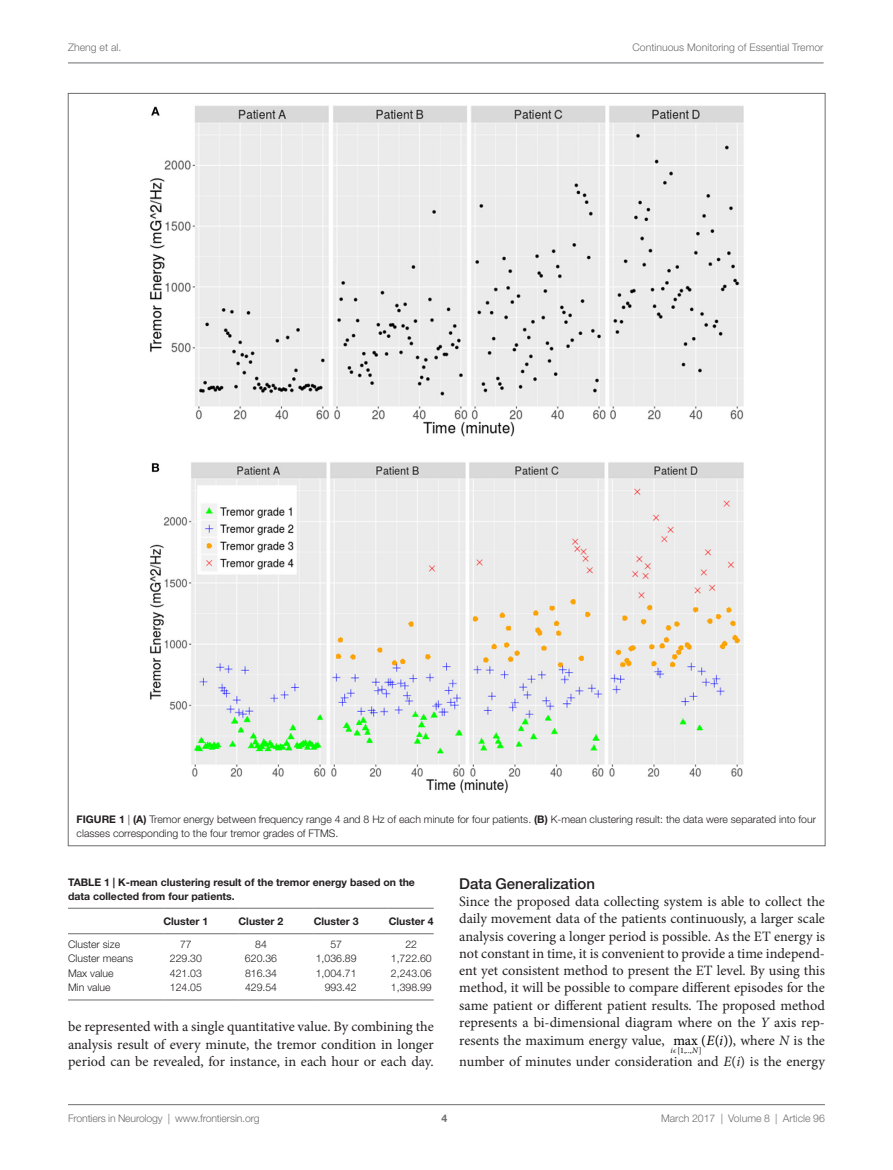
<style>
.page{position:relative;width:893px;height:1170px;background:#fff}
.page>*{position:absolute;margin:0;border:0;box-sizing:border-box;transform-origin:0 0}
.t1{font:500 15px "Helvetica Neue LT Std";color:#231f20}
.t2{font:14.25px/17.4px "Minion Pro";color:#231f20;text-align:justify}
.t3{font:italic 14.25px "Minion Pro";color:#000}
.t4{font:300 10.5px/14.2px "Helvetica Neue LT Std";color:#231f20}
.t5{font:700 10.5px/14.2px "Helvetica Neue LT Std";color:#231f20}
.t6{font:300 10.5px "Helvetica Neue LT Std";color:#6c6d70}
.t7{font:700 10.5px "Helvetica Neue LT Std";color:#6c6d70}
.t8{font:8.25px "Minion Pro";color:#000}
.t9{font:italic 8.25px "Minion Pro";color:#000}
.s1{font-weight:700}
.s2{font-style:italic}
.s3{color:#000}
.s4{font-style:normal}
</style>
<div class="page">
<hr style="left:68px;top:999px;width:95px;height:1px;background:#6c6d70">
<hr style="left:163px;top:999px;width:76px;height:1px;background:#6c6d70">
<hr style="left:239px;top:999px;width:75px;height:1px;background:#6c6d70">
<hr style="left:314px;top:999px;width:75px;height:1px;background:#6c6d70">
<hr style="left:389px;top:999px;width:45px;height:1px;background:#6c6d70">
<hr style="left:68px;top:907px;width:95px;height:1px;background:#6c6d70">
<hr style="left:163px;top:907px;width:76px;height:1px;background:#6c6d70">
<hr style="left:239px;top:907px;width:75px;height:1px;background:#6c6d70">
<hr style="left:314px;top:907px;width:75px;height:1px;background:#6c6d70">
<hr style="left:389px;top:907px;width:45px;height:1px;background:#6c6d70">
<hr style="left:68px;top:933px;width:95px;height:1px;background:#6c6d70">
<hr style="left:163px;top:933px;width:76px;height:1px;background:#6c6d70">
<hr style="left:239px;top:933px;width:75px;height:1px;background:#6c6d70">
<hr style="left:314px;top:933px;width:75px;height:1px;background:#6c6d70">
<hr style="left:389px;top:933px;width:45px;height:1px;background:#6c6d70">
<img style="left:150px;top:105px;width:594px;height:688px">
<hr style="left:68px;top:63px;width:756px;height:1px;background:#6c6d70">
<hr style="left:68px;top:1104px;width:757px;height:1px;background:#6c6d70">
<p class="t6" style="left:68px;top:41px;width:55px">Zheng et al.</p>
<p class="t6" style="left:633px;top:41px;width:192px">Continuous Monitoring of Essential Tremor</p>
<p class="t4" style="left:77px;top:811px;width:741px"><span class="s1">Figure 1</span> | <span class="s1">(A)</span> Tremor energy between frequency range 4 and 8 Hz of each minute for four patients. <span class="s1">(B)</span> K-mean clustering result: the data were separated into four classes corresponding to the four tremor grades of FTMS.</p>
<p class="t5" style="left:68px;top:874px;width:348px">Table 1 | K-mean clustering result of the tremor energy based on the data collected from four patients.</p>
<p class="t5" style="left:163px;top:913px;width:46px">Cluster 1</p>
<p class="t5" style="left:239px;top:913px;width:46px">Cluster 2</p>
<p class="t5" style="left:314px;top:913px;width:46px">Cluster 3</p>
<p class="t5" style="left:389px;top:913px;width:46px">Cluster 4</p>
<p class="t4" style="left:68px;top:937px;width:54px">Cluster size</p>
<p class="t4" style="left:180px;top:937px;width:13px">77</p>
<p class="t4" style="left:255px;top:937px;width:13px">84</p>
<p class="t4" style="left:330px;top:937px;width:13px">57</p>
<p class="t4" style="left:405px;top:937px;width:13px">22</p>
<p class="t4" style="left:68px;top:951px;width:67px">Cluster means</p>
<p class="t4" style="left:170px;top:951px;width:34px">229.30</p>
<p class="t4" style="left:245px;top:951px;width:34px">620.36</p>
<p class="t4" style="left:316px;top:951px;width:42px">1,036.89</p>
<p class="t4" style="left:391px;top:951px;width:42px">1,722.60</p>
<p class="t4" style="left:68px;top:965px;width:47px">Max value</p>
<p class="t4" style="left:170px;top:965px;width:34px">421.03</p>
<p class="t4" style="left:245px;top:965px;width:34px">816.34</p>
<p class="t4" style="left:316px;top:965px;width:42px">1,004.71</p>
<p class="t4" style="left:391px;top:965px;width:42px">2,243.06</p>
<p class="t4" style="left:68px;top:979px;width:44px">Min value</p>
<p class="t4" style="left:170px;top:979px;width:34px">124.05</p>
<p class="t4" style="left:245px;top:979px;width:34px">429.54</p>
<p class="t4" style="left:325px;top:979px;width:34px">993.42</p>
<p class="t4" style="left:391px;top:979px;width:42px">1,398.99</p>
<p class="t2" style="left:68px;top:1018px;width:367px">be represented with a single quantitative value. By combining the analysis result of every minute, the tremor condition in longer period can be revealed, for instance, in each hour or each day.</p>
<p class="t1" style="left:459px;top:874px;width:137px">Data Generalization</p>
<p class="t2" style="left:459px;top:892px;width:367px">Since the proposed data collecting system is able to collect the daily movement data of the patients continuously, a larger scale analysis covering a longer period is possible. As the ET energy is not constant in time, it is convenient to provide a time independ&shy;ent yet consistent method to present the ET level. By using this method, it will be possible to compare different episodes for the same patient or different patient results. The proposed method represents a bi-dimensional diagram where on the <span class="s2">Y</span> axis rep&shy;resents the maximum energy value, <span class="s3">max ( ))</span> , where <span class="s2">N</span> is the</p>
<p class="t3" style="left:701px;top:1030px;width:23px"><span class="s4">(</span>E i</p>
<p class="t8" style="left:677px;top:1044px;width:26px">[ ,.., ]</p>
<p class="t9" style="left:670px;top:1044px;width:4px">i</p>
<p class="t9" style="left:692px;top:1044px;width:7px">N</p>
<p class="t8" style="left:680px;top:1044px;width:5px">1</p>
<p class="t2" style="left:459px;top:1052px;width:367px">number of minutes under consideration and <span class="s2">E</span>(<span class="s2">i</span>) is the energy</p>
<p class="t6" style="left:68px;top:1111px;width:193px">Frontiers in Neurology | www.frontiersin.org</p>
<p class="t6" style="left:661px;top:1111px;width:165px">March 2017 | Volume 8 | Article 96</p>
<p class="t7" style="left:441px;top:1111px;width:7px">4</p>
</div>
